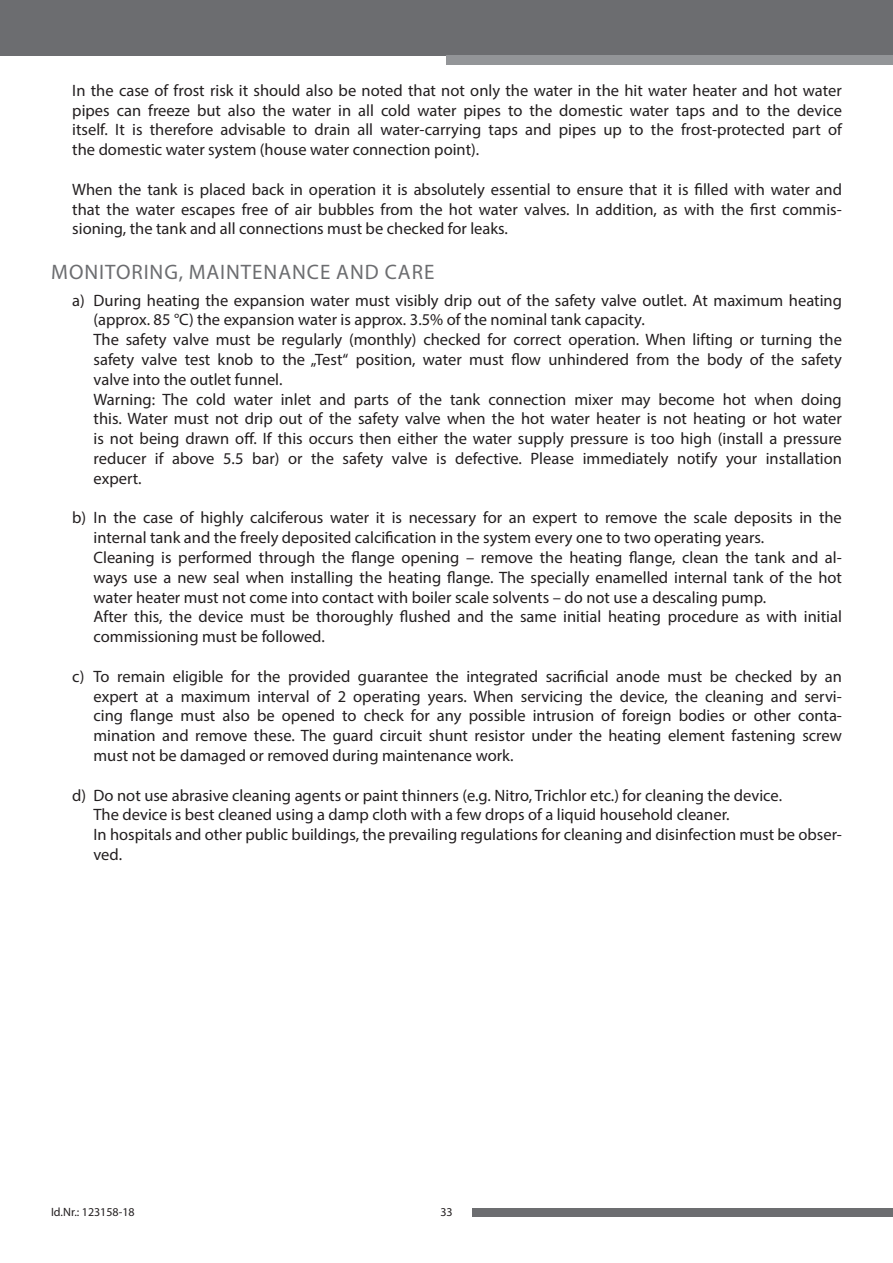
<style>
.page{position:relative;width:893px;height:1263px;background:#fff}
.page>*{position:absolute;margin:0;border:0;box-sizing:border-box;transform-origin:0 0}
.Helv__Überschrift_gr{font:21px "Myriad Pro";letter-spacing:.045em;color:#6c6d70}
.Helv__Einfacher_Absa{font:16.5px/19.8px "Myriad Pro";color:#231f20;text-align:justify}
.t1{font:12px "Myriad Pro";color:#231f20}
</style>
<div class="page">
<div style="left:0;top:0;width:893px;height:55px;background:#6c6d70"></div>
<div style="left:446px;top:55px;width:447px;height:9px;background:#939598"></div>
<div style="left:472px;top:1208px;width:421px;height:9px;background:#6c6d70"></div>
<p class="Helv__Einfacher_Absa" style="left:72px;top:80px;width:771px">In the case of frost risk it should also be noted that not only the water in the hit water heater and hot water pipes can freeze but also the water in all cold water pipes to the domestic water taps and to the device itself. It is therefore advisable to drain all water-carrying taps and pipes up to the frost-protected part of the domestic water system (house water connection point).</p>
<p class="Helv__Einfacher_Absa" style="left:72px;top:179px;width:771px">When the tank is placed back in operation it is absolutely essential to ensure that it is filled with water and that the water escapes free of air bubbles from the hot water valves. In addition, as with the first commis&shy;sioning, the tank and all connections must be checked for leaks.</p>
<p class="Helv__Überschrift_gr" style="left:51px;top:259px;width:385px">MONITORING, MAINTENANCE AND CARE</p>
<p class="Helv__Einfacher_Absa" style="left:94px;top:290px;width:750px;text-indent:-21px">a) During heating the expansion water must visibly drip out of the safety valve outlet. At maximum heating (approx. 85 °C) the expansion water is approx. 3.5% of the nominal tank capacity.</p>
<p class="Helv__Einfacher_Absa" style="left:94px;top:329px;width:750px">The safety valve must be regularly (monthly) checked for correct operation. When lifting or turning the safety valve test knob to the „Test“ position, water must flow unhindered from the body of the safety valve into the outlet funnel.</p>
<p class="Helv__Einfacher_Absa" style="left:94px;top:389px;width:750px">Warning: The cold water inlet and parts of the tank connection mixer may become hot when doing this. Water must not drip out of the safety valve when the hot water heater is not heating or hot water is not being drawn off. If this occurs then either the water supply pressure is too high (install a pressure reducer if above 5.5 bar) or the safety valve is defective. Please immediately notify your installation expert.</p>
<p class="Helv__Einfacher_Absa" style="left:94px;top:508px;width:750px;text-indent:-21px">b) In the case of highly calciferous water it is necessary for an expert to remove the scale deposits in the internal tank and the freely deposited calcification in the system every one to two operating years.</p>
<p class="Helv__Einfacher_Absa" style="left:94px;top:547px;width:750px">Cleaning is performed through the flange opening – remove the heating flange, clean the tank and al&shy;ways use a new seal when installing the heating flange. The specially enamelled internal tank of the hot water heater must not come into contact with boiler scale solvents – do not use a descaling pump.</p>
<p class="Helv__Einfacher_Absa" style="left:94px;top:607px;width:750px">After this, the device must be thoroughly flushed and the same initial heating procedure as with initial commissioning must be followed.</p>
<p class="Helv__Einfacher_Absa" style="left:94px;top:666px;width:750px;text-indent:-21px">c) To remain eligible for the provided guarantee the integrated sacrificial anode must be checked by an expert at a maximum interval of 2 operating years. When servicing the device, the cleaning and servi&shy;cing flange must also be opened to check for any possible intrusion of foreign bodies or other conta&shy;mination and remove these. The guard circuit shunt resistor under the heating element fastening screw must not be damaged or removed during maintenance work.</p>
<p class="Helv__Einfacher_Absa" style="left:72px;top:785px;width:711px">d) Do not use abrasive cleaning agents or paint thinners (e.g. Nitro, Trichlor etc.) for cleaning the device.</p>
<p class="Helv__Einfacher_Absa" style="left:94px;top:805px;width:638px">The device is best cleaned using a damp cloth with a few drops of a liquid household cleaner.</p>
<p class="Helv__Einfacher_Absa" style="left:94px;top:824px;width:750px">In hospitals and other public buildings, the prevailing regulations for cleaning and disinfection must be obser&shy;ved.</p>
<p class="t1" style="left:51px;top:1205px;width:85px">Id.Nr.: 123158-18</p>
<p class="t1" style="left:440px;top:1204px;width:14px">33</p>
</div>
